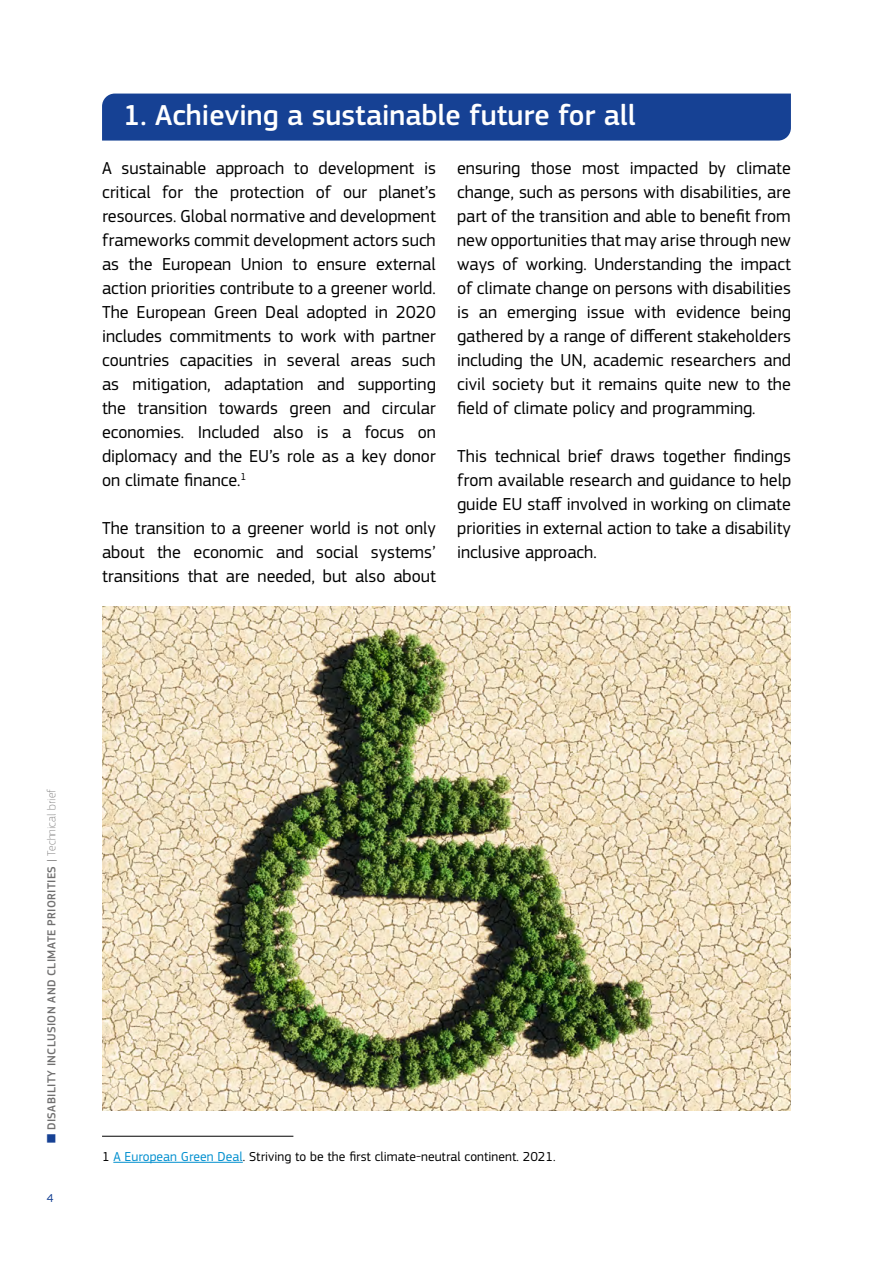
<style>
.page{position:relative;width:893px;height:1263px;background:#fff}
.page>*{position:absolute;margin:0;border:0;box-sizing:border-box;transform-origin:0 0}
.Heading_1_NUMBER{font:500 30px "EC Square Sans Pro";color:#fff}
.Bodytext{font:18px/24px "EC Square Sans Pro";color:#000;text-align:justify}
.FOOTNOTE{font:13.5px "EC Square Sans Pro";letter-spacing:.005em;color:#000}
.t1{font:500 12px "EC Square Sans Pro";letter-spacing:.03em;color:#706f6f}
.t2{font:12px "EC Square Sans Pro";color:#164194}
.s1{color:#164194}
.s2{font-weight:400}
.s3{font-weight:100}
.s4{color:#008fcf}
</style>
<div class="page">
<div style="left:102px;top:94px;width:689px;height:47px;background:#164194"></div>
<hr style="left:102px;top:1136px;width:191px;height:1px;background:#000">
<hr style="left:113px;top:1162px;width:130px;height:1px;background:#008fcf">
<img style="left:102px;top:606px;width:689px;height:504px">
<h1 class="Heading_1_NUMBER" style="left:123px;top:97px;width:514px">1. Achieving a sustainable future for all</h1>
<p class="Bodytext" style="left:102px;top:156px;width:335px">A sustainable approach to development is critical for the protection of our planet’s resources. Global normative and development frameworks commit development actors such as the European Union to ensure external action priorities contribute to a greener world.<br>The European Green Deal adopted in 2020 includes commitments to work with partner countries capacities in several areas such as mitigation, adaptation and supporting the transition towards green and circular economies. Included also is a focus on diplomacy and the EU’s role as a key donor on climate finance.<sup>1</sup></p>
<p class="Bodytext" style="left:102px;top:516px;width:335px">The transition to a greener world is not only about the economic and social systems’ transitions that are needed, but also about</p>
<p class="Bodytext" style="left:457px;top:156px;width:335px">ensuring those most impacted by climate change, such as persons with disabilities, are part of the transition and able to benefit from new opportunities that may arise through new ways of working. Understanding the impact of climate change on persons with disabilities is an emerging issue with evidence being gathered by a range of different stakeholders including the UN, academic researchers and civil society but it remains quite new to the field of climate policy and programming.</p>
<p class="Bodytext" style="left:457px;top:444px;width:335px">This technical brief draws together findings from available research and guidance to help guide EU staff involved in working on climate priorities in external action to take a disability inclusive approach.</p>
<p class="t1" style="left:45px;top:1143px;width:356px;rotate:-90deg"><span class="s1">■</span> DISABILITY INCLUSION AND CLIMATE PRIORITIES <span class="s2">|</span> <span class="s3">Technical brief</span></p>
<p class="t2" style="left:47px;top:1191px;width:8px">4</p>
<p class="FOOTNOTE" style="left:102px;top:1148px;width:455px">1 <span class="s4">A European Green Deal</span>. Striving to be the first climate-neutral continent. 2021.</p>
</div>
